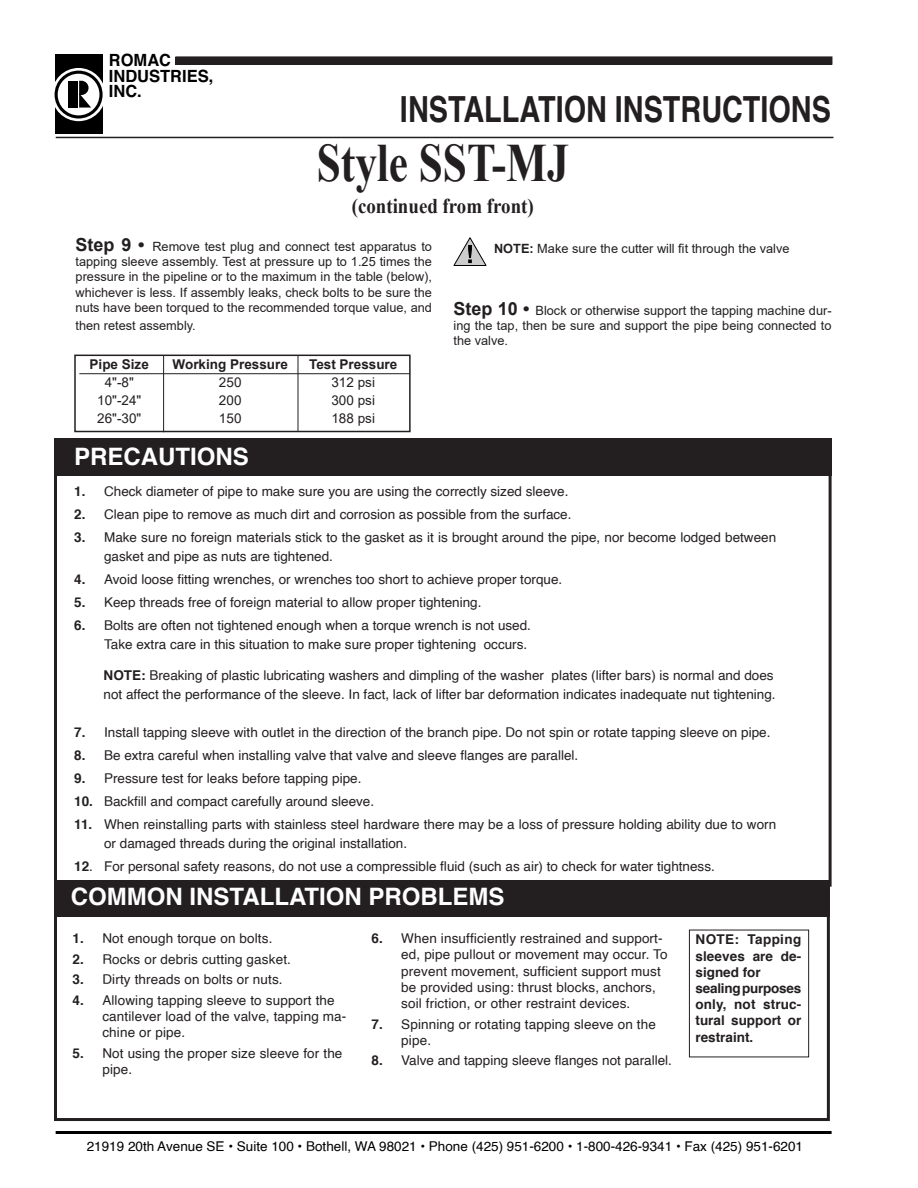
<style>
.page{position:relative;width:918px;height:1188px;background:#fff}
.page>*{position:absolute;margin:0;border:0;box-sizing:border-box;transform-origin:0 0}
.Product_Name{font:700 54px "Times New Roman";color:#231f20;scale:.8 1}
.t1{font:700 36px "Helvetica";color:#231f20;scale:.8 1}
.List_Head{font:700 24px "Helvetica";color:#fff}
.t2{font:700 21px "Times New Roman";color:#231f20;scale:.9 1}
.t3{font:700 16.8px/15.3px "Helvetica";color:#000}
.List{font:13.5px/16.2px "Helvetica";color:#231f20}
.t4{font:13.5px "Helvetica";color:#000}
.List-2{font:700 13.5px/16.2px "Helvetica";color:#231f20}
.t5{font:13.5px "Arial";color:#231f20}
.t6{font:700 13.5px "Arial";color:#231f20}
.Body_text{font:12.75px/15.3px "Arial";color:#231f20;text-align:justify}
.s1{font-weight:700;font-size:18px}
.s2{font-weight:700}
</style>
<div class="page">
<div style="left:55px;top:54px;width:47px;height:80px;background:#000"></div>
<svg style="left:52px;top:68px;width:53px;height:53px"></svg>
<svg style="left:55px;top:71px;width:48px;height:48px"></svg>
<div style="left:58px;top:74px;width:41px;height:41px;background:#fff;border-radius:50%"></div>
<div style="left:69px;top:81px;width:9px;height:27px;background:#000"></div>
<svg style="left:79px;top:81px;width:12px;height:27px"></svg>
<div style="left:176px;top:57px;width:656px;height:7px;background:#231f20"></div>
<div style="left:176px;top:57px;width:656px;height:8px;border:1px solid #231f20"></div>
<hr style="left:56px;top:1131px;width:776px;height:3px;background:#000">
<hr style="left:56px;top:137px;width:777px;height:1px;background:#231f20">
<div style="left:54px;top:880px;width:776px;height:37px;background:#231f20"></div>
<div style="left:54px;top:901px;width:776px;height:220px;border:3px solid #231f20"></div>
<div style="left:689px;top:930px;width:120px;height:127px;border:1px solid #231f20"></div>
<div style="left:54px;top:439px;width:778px;height:37px;background:#231f20"></div>
<div style="left:54px;top:442px;width:778px;height:445px;border:3px solid #231f20"></div>
<svg style="left:454px;top:237px;width:33px;height:29px"></svg>
<div style="left:74px;top:355px;width:337px;height:77px;border:2px solid #231f20"></div>
<hr style="left:79px;top:373px;width:331px;height:1px;background:#231f20">
<hr style="left:163px;top:355px;width:1px;height:77px;background:#231f20">
<hr style="left:298px;top:356px;width:1px;height:75px;background:#231f20">
<p class="t3" style="left:109px;top:53px;width:106px">ROMAC<br>INDUSTRIES,<br>INC.</p>
<h2 class="t1" style="left:400px;top:80px;width:540px">INSTALLATION INSTRUCTIONS</h2>
<p class="Product_Name" style="left:317px;top:124px;width:316px">Style SST-MJ</p>
<p class="t2" style="left:352px;top:191px;width:204px">(continued from front)</p>
<p class="Body_text" style="left:76px;top:239px;width:358px"><span class="s1">Step 9 •</span> Remove test plug and connect test apparatus to tapping sleeve assembly. Test at pressure up to 1.25 times the pressure in the pipeline or to the maximum in the table (below), whichever is less. If assembly leaks, check bolts to be sure the nuts have been torqued to the recommended torque value, and</p>
<p class="Body_text" style="left:76px;top:318px;width:122px">then retest assembly.</p>
<p class="t6" style="left:90px;top:355px;width:61px">Pipe Size</p>
<p class="t6" style="left:173px;top:355px;width:117px">Working Pressure</p>
<p class="t6" style="left:309px;top:355px;width:90px">Test Pressure</p>
<p class="t5" style="left:105px;top:373px;width:31px">4"-8"</p>
<p class="t5" style="left:219px;top:373px;width:24px">250</p>
<p class="t5" style="left:331px;top:373px;width:45px">312 psi</p>
<p class="t5" style="left:97px;top:391px;width:46px">10"-24"</p>
<p class="t5" style="left:219px;top:391px;width:24px">200</p>
<p class="t5" style="left:331px;top:391px;width:45px">300 psi</p>
<p class="t5" style="left:97px;top:409px;width:46px">26"-30"</p>
<p class="t5" style="left:219px;top:409px;width:24px">150</p>
<p class="t5" style="left:331px;top:409px;width:45px">188 psi</p>
<p class="Body_text" style="left:494px;top:241px;width:297px"><span class="s2">NOTE:</span> Make sure the cutter will fit through the valve</p>
<p class="Body_text" style="left:454px;top:302px;width:380px"><span class="s1">Step 10 •</span> Block or otherwise support the tapping machine dur&shy;ing the tap, then be sure and support the pipe being connected to the valve.</p>
<p class="List_Head" style="left:74px;top:437px;width:176px">PRECAUTIONS</p>
<p class="List" style="left:74px;top:484px;width:496px"><span class="s2">1.</span> Check diameter of pipe to make sure you are using the correctly sized sleeve.</p>
<p class="List" style="left:74px;top:507px;width:499px"><span class="s2">2.</span> Clean pipe to remove as much dirt and corrosion as possible from the surface.</p>
<p class="List" style="left:104px;top:529px;width:674px;line-height:18.8px;text-indent:-30px"><span class="s2">3.</span> Make sure no foreign materials stick to the gasket as it is brought around the pipe, nor become lodged between gasket and pipe as nuts are tightened.</p>
<p class="List" style="left:74px;top:572px;width:490px"><span class="s2">4.</span> Avoid loose fitting wrenches, or wrenches too short to achieve proper torque.</p>
<p class="List" style="left:74px;top:595px;width:409px"><span class="s2">5.</span> Keep threads free of foreign material to allow proper tightening.</p>
<p class="List" style="left:74px;top:618px;width:458px"><span class="s2">6.</span> Bolts are often not tightened enough when a torque wrench is not used.</p>
<p class="List" style="left:104px;top:636px;width:425px">Take extra care in this situation to make sure proper tightening occurs.</p>
<p class="List" style="left:104px;top:667px;width:674px;line-height:18.8px"><span class="s2">NOTE:</span> Breaking of plastic lubricating washers and dimpling of the washer plates (lifter bars) is normal and does not affect the performance of the sleeve. In fact, lack of lifter bar deformation indicates inadequate nut tightening.</p>
<p class="List" style="left:74px;top:724px;width:698px"><span class="s2">7.</span> Install tapping sleeve with outlet in the direction of the branch pipe. Do not spin or rotate tapping sleeve on pipe.</p>
<p class="List" style="left:74px;top:747px;width:506px"><span class="s2">8.</span> Be extra careful when installing valve that valve and sleeve flanges are parallel.</p>
<p class="List" style="left:74px;top:770px;width:289px"><span class="s2">9.</span> Pressure test for leaks before tapping pipe.</p>
<p class="List" style="left:74px;top:793px;width:301px"><span class="s2">10.</span> Backfill and compact carefully around sleeve.</p>
<p class="List" style="left:104px;top:815px;width:674px;line-height:18.8px;text-indent:-30px"><span class="s2">11.</span> When reinstalling parts with stainless steel hardware there may be a loss of pressure holding ability due to worn or damaged threads during the original installation.</p>
<p class="List" style="left:74px;top:858px;width:642px"><span class="s2">12</span>. For personal safety reasons, do not use a compressible fluid (such as air) to check for water tightness.</p>
<p class="List_Head" style="left:71px;top:877px;width:435px">COMMON INSTALLATION PROBLEMS</p>
<p class="List" style="left:73px;top:931px;width:201px"><span class="s2">1.</span> Not enough torque on bolts.</p>
<p class="List" style="left:73px;top:951px;width:220px"><span class="s2">2.</span> Rocks or debris cutting gasket.</p>
<p class="List" style="left:73px;top:972px;width:212px"><span class="s2">3.</span> Dirty threads on bolts or nuts.</p>
<p class="List" style="left:102px;top:992px;width:246px;text-indent:-30px"><span class="s2">4.</span> Allowing tapping sleeve to support the cantilever load of the valve, tapping ma&shy;chine or pipe.</p>
<p class="List" style="left:102px;top:1045px;width:242px;text-indent:-30px"><span class="s2">5.</span> Not using the proper size sleeve for the pipe.</p>
<p class="List" style="left:401px;top:931px;width:268px;text-indent:-30px"><span class="s2">6.</span> When insufficiently restrained and support&shy;ed, pipe pullout or movement may occur. To prevent movement, sufficient support must be provided using: thrust blocks, anchors, soil friction, or other restraint devices.</p>
<p class="List" style="left:401px;top:1016px;width:256px;text-indent:-30px"><span class="s2">7.</span> Spinning or rotating tapping sleeve on the pipe.</p>
<p class="List" style="left:371px;top:1053px;width:302px"><span class="s2">8.</span> Valve and tapping sleeve flanges not parallel.</p>
<p class="List-2" style="left:696px;top:932px;width:107px">NOTE: Tapping sleeves are de&shy;signed for sealing purposes only, not struc&shy;tural support or restraint.</p>
<p class="t4" style="left:87px;top:1136px;width:718px">21919 20th Avenue SE • Suite 100 • Bothell, WA 98021 • Phone (425) 951-6200 • 1-800-426-9341 • Fax (425) 951-6201</p>
</div>
